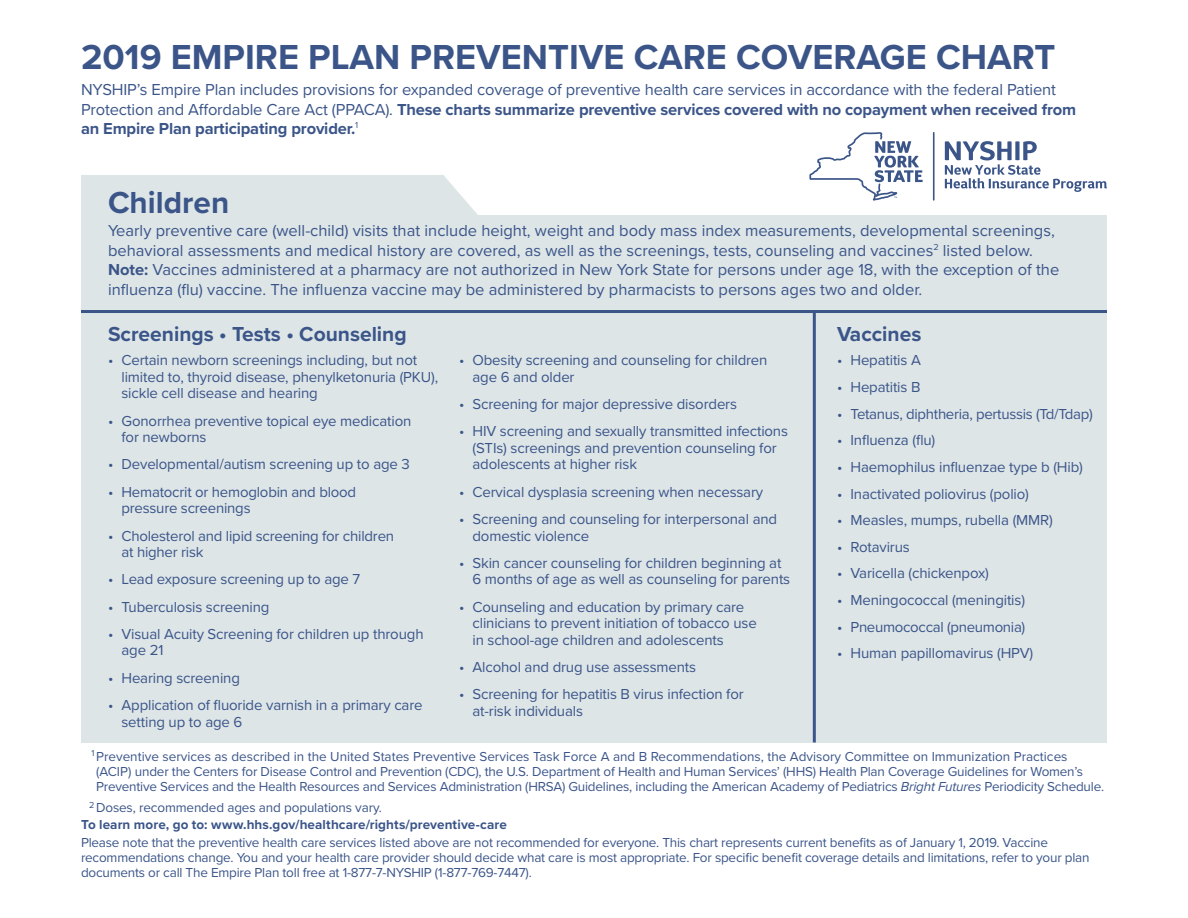
<style>
.page{position:relative;width:1188px;height:918px;background:#fff}
.page>*{position:absolute;margin:0;border:0;box-sizing:border-box;transform-origin:0 0}
.t1{font:700 36px "Proxima Nova";color:#3b5589}
.t2{font:700 31.5px "Proxima Nova";color:#3b5589}
.t3{font:700 21px "Proxima Nova";color:#3b5589}
.t4{font:16.5px/19.5px "Proxima Nova";color:#3b5589}
.t5{font:15px/16.5px "Proxima Nova";letter-spacing:-.01em;color:#3b5589}
.t6{font:13.5px/15px "Proxima Nova";letter-spacing:-.015em;color:#3b5589}
.t7{font:700 13.5px/17.1px "Proxima Nova";letter-spacing:.01em;color:#3b5589}
.s1{font-weight:700}
.s2{font-style:italic}
.s3{font-weight:400}
</style>
<div class="page">
<svg style="left:81px;top:175px;width:1026px;height:111px;fill:#dde5e7"></svg>
<div style="left:81px;top:309px;width:735px;height:433px;background:#dde5e7"></div>
<div style="left:81px;top:286px;width:735px;height:34px;background:#dde5e7"></div>
<div style="left:810px;top:309px;width:297px;height:433px;background:#dde5e7"></div>
<div style="left:810px;top:286px;width:297px;height:34px;background:#dde5e7"></div>
<svg style="left:945px;top:141px;width:162px;height:51px"></svg>
<svg style="left:809px;top:132px;width:114px;height:69px"></svg>
<hr style="left:933px;top:132px;width:2px;height:69px;background:#3b5589">
<hr style="left:81px;top:310px;width:1026px;height:3px;background:#3b5589">
<hr style="left:813px;top:312px;width:3px;height:430px;background:#3b5589">
<h1 class="t1" style="left:81px;top:30px;width:976px">2019 EMPIRE PLAN PREVENTIVE CARE COVERAGE CHART</h1>
<p class="t4" style="left:81px;top:79px;width:997px">NYSHIP’s Empire Plan includes provisions for expanded coverage of preventive health care services in accordance with the federal Patient<br>Protection and Affordable Care Act (PPACA). <span class="s1">These charts summarize preventive services covered with no copayment when received from an Empire Plan participating provider.</span><sup>1</sup></p>
<h2 class="t2" style="left:108px;top:179px;width:123px">Children</h2>
<p class="t4" style="left:108px;top:220px;width:953px">Yearly preventive care (well-child) visits that include height, weight and body mass index measurements, developmental screenings, behavioral assessments and medical history are covered, as well as the screenings, tests, counseling and vaccines<sup>2</sup> listed below.<br><span class="s1">Note:</span> Vaccines administered at a pharmacy are not authorized in New York State for persons under age 18, with the exception of the influenza (flu) vaccine. The influenza vaccine may be administered by pharmacists to persons ages two and older.</p>
<h3 class="t3" style="left:108px;top:318px;width:300px">Screenings • Tests • Counseling</h3>
<p class="t5" style="left:122px;top:351px;width:318px;text-indent:-14px">• Certain newborn screenings including, but not limited to, thyroid disease, phenylketonuria (PKU), sickle cell disease and hearing</p>
<p class="t5" style="left:122px;top:412px;width:291px;text-indent:-14px">• Gonorrhea preventive topical eye medication for newborns</p>
<p class="t5" style="left:108px;top:456px;width:303px">• Developmental/autism screening up to age 3</p>
<p class="t5" style="left:122px;top:483px;width:236px;text-indent:-14px">• Hematocrit or hemoglobin and blood pressure screenings</p>
<p class="t5" style="left:122px;top:527px;width:274px;text-indent:-13px">• Cholesterol and lipid screening for children at higher risk</p>
<p class="t5" style="left:108px;top:570px;width:254px">• Lead exposure screening up to age 7</p>
<p class="t5" style="left:108px;top:598px;width:163px">• Tuberculosis screening</p>
<p class="t5" style="left:122px;top:625px;width:304px;text-indent:-14px">• Visual Acuity Screening for children up through age 21</p>
<p class="t5" style="left:108px;top:669px;width:133px">• Hearing screening</p>
<p class="t5" style="left:122px;top:696px;width:303px;text-indent:-14px">• Application of fluoride varnish in a primary care setting up to age 6</p>
<p class="t5" style="left:473px;top:351px;width:297px;text-indent:-14px">• Obesity screening and counseling for children age 6 and older</p>
<p class="t5" style="left:459px;top:395px;width:280px">• Screening for major depressive disorders</p>
<p class="t5" style="left:473px;top:423px;width:317px;text-indent:-14px">• HIV screening and sexually transmitted infections (STIs) screenings and prevention counseling for adolescents at higher risk</p>
<p class="t5" style="left:459px;top:483px;width:306px">• Cervical dysplasia screening when necessary</p>
<p class="t5" style="left:473px;top:510px;width:306px;text-indent:-14px">• Screening and counseling for interpersonal and domestic violence</p>
<p class="t5" style="left:473px;top:554px;width:319px;text-indent:-14px">• Skin cancer counseling for children beginning at<br>6 months of age as well as counseling for parents</p>
<p class="t5" style="left:473px;top:598px;width:286px;text-indent:-14px">• Counseling and education by primary care clinicians to prevent initiation of tobacco use in school-age children and adolescents</p>
<p class="t5" style="left:459px;top:658px;width:239px">• Alcohol and drug use assessments</p>
<p class="t5" style="left:473px;top:685px;width:273px;text-indent:-13px">• Screening for hepatitis B virus infection for at-risk individuals</p>
<h3 class="t3" style="left:837px;top:318px;width:86px">Vaccines</h3>
<p class="t5" style="left:837px;top:351px;width:85px">• Hepatitis A</p>
<p class="t5" style="left:837px;top:378px;width:85px">• Hepatitis B</p>
<p class="t5" style="left:837px;top:405px;width:257px">• Tetanus, diphtheria, pertussis (Td/Tdap)</p>
<p class="t5" style="left:837px;top:431px;width:100px">• Influenza (flu)</p>
<p class="t5" style="left:837px;top:458px;width:247px">• Haemophilus influenzae type b (Hib)</p>
<p class="t5" style="left:837px;top:485px;width:193px">• Inactivated poliovirus (polio)</p>
<p class="t5" style="left:837px;top:511px;width:217px">• Measles, mumps, rubella (MMR)</p>
<p class="t5" style="left:837px;top:538px;width:74px">• Rotavirus</p>
<p class="t5" style="left:837px;top:565px;width:153px">• Varicella (chickenpox)</p>
<p class="t5" style="left:837px;top:591px;width:190px">• Meningococcal (meningitis)</p>
<p class="t5" style="left:837px;top:618px;width:190px">• Pneumococcal (pneumonia)</p>
<p class="t5" style="left:837px;top:644px;width:198px">• Human papillomavirus (HPV)</p>
<p class="t6" style="left:96px;top:748px;width:1010px;text-indent:-5px"><sup>1</sup> Preventive services as described in the United States Preventive Services Task Force A and B Recommendations, the Advisory Committee on Immunization Practices (ACIP) under the Centers for Disease Control and Prevention (CDC), the U.S. Department of Health and Human Services’ (HHS) Health Plan Coverage Guidelines for Women’s<br>Preventive Services and the Health Resources and Services Administration (HRSA) Guidelines, including the American Academy of Pediatrics <span class="s2">Bright Futures</span> Periodicity Schedule.</p>
<p class="t7" style="left:81px;top:799px;width:428px;text-indent:8px"><sup>2</sup> <span class="s3">Doses, recommended ages and populations vary.<br></span>To learn more, go to: www.hhs.gov/healthcare/rights/preventive-care</p>
<p class="t6" style="left:81px;top:834px;width:1010px">Please note that the preventive health care services listed above are not recommended for everyone. This chart represents current benefits as of January 1, 2019. Vaccine recommendations change. You and your health care provider should decide what care is most appropriate. For specific benefit coverage details and limitations, refer to your plan documents or call The Empire Plan toll free at 1-877-7-NYSHIP (1-877-769-7447).</p>
</div>
